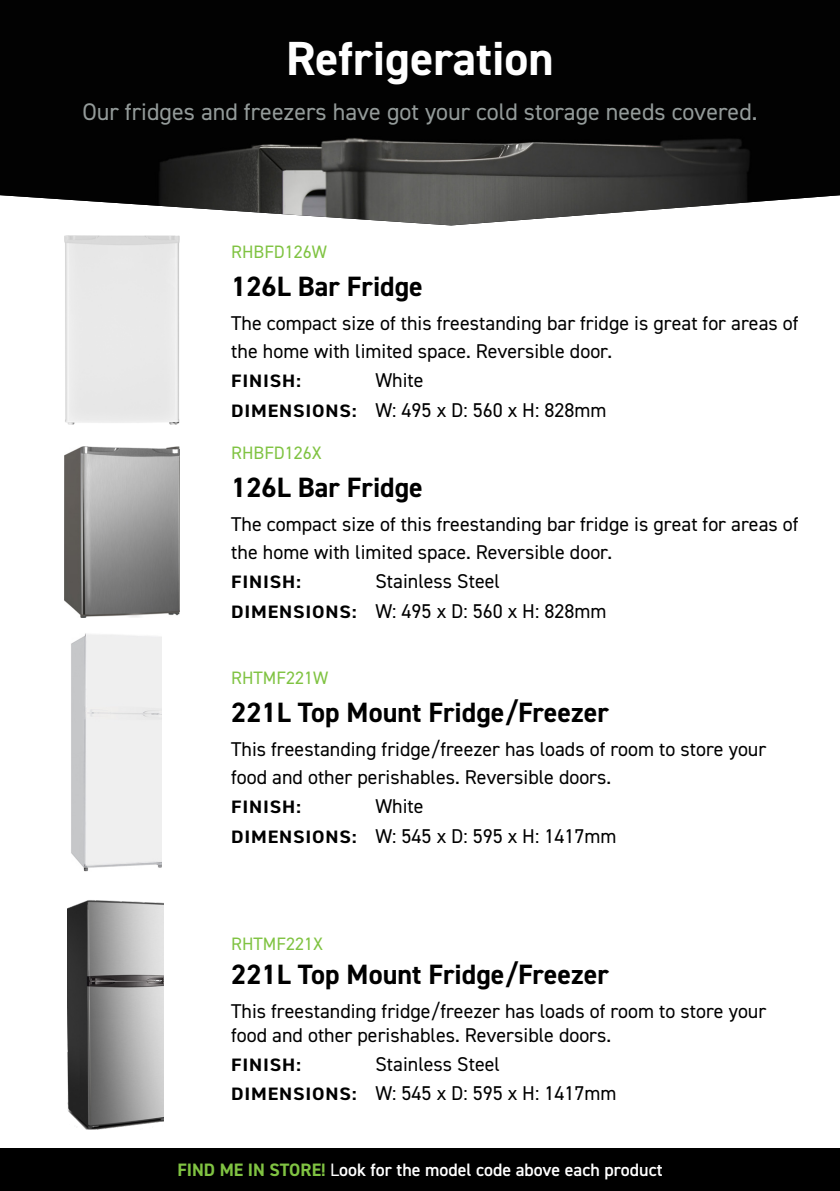
<style>
.page{position:relative;width:840px;height:1191px;background:#fff}
.page>*{position:absolute;margin:0;border:0;box-sizing:border-box;transform-origin:0 0}
.t1{font:700 48px "DIN2014";color:#fff}
.t2{font:700 28px "DIN2014";color:#000}
.t3{font:24px "DIN2014";color:#949b9a}
.t4{font:20px/29.6px "DIN2014";color:#000}
.t5{font:600 18px "DIN2014";color:#fff}
.t6{font:18px "DIN2014";color:#80c342}
.t7{font:700 18px "DIN2014";letter-spacing:.04em;color:#000;scale:1.11 1}
.s1{font-weight:700;font-size:18px}
.s2{font-weight:700;color:#80c342}
.s3{font-weight:400}
</style>
<div class="page">
<img style="left:64px;top:236px;width:115px;height:188px">
<img style="left:64px;top:446px;width:115px;height:172px">
<img style="left:71px;top:633px;width:90px;height:238px">
<img style="left:0;top:0;width:839px;height:225px">
<div style="left:0;top:1148px;width:839px;height:43px;background:#000"></div>
<img style="left:68px;top:900px;width:95px;height:229px">
<h1 class="t1" style="left:286px;top:26px;width:269px">Refrigeration</h1>
<p class="t3" style="left:82px;top:97px;width:676px">Our fridges and freezers have got your cold storage needs covered.</p>
<p class="t6" style="left:231px;top:240px;width:97px">RHBFD126W</p>
<h2 class="t2" style="left:231px;top:268px;width:193px">126L Bar Fridge</h2>
<p class="t4" style="left:231px;top:309px;width:568px;line-height:28px">The compact size of this freestanding bar fridge is great for areas of the home with limited space. Reversible door.</p>
<p class="t7" style="left:231px;top:369px;width:64px">FINISH:</p>
<p class="t4" style="left:231px;top:365px;width:376px;text-indent:144px">White<br><span class="s1">DIMENSIONS:</span> W: 495 x D: 560 x H: 828mm</p>
<p class="t6" style="left:231px;top:441px;width:92px">RHBFD126X</p>
<h2 class="t2" style="left:231px;top:469px;width:193px">126L Bar Fridge</h2>
<p class="t4" style="left:231px;top:510px;width:568px;line-height:28px">The compact size of this freestanding bar fridge is great for areas of the home with limited space. Reversible door.</p>
<p class="t7" style="left:231px;top:570px;width:64px">FINISH:</p>
<p class="t4" style="left:231px;top:566px;width:376px;text-indent:144px">Stainless Steel<br><span class="s1">DIMENSIONS:</span> W: 495 x D: 560 x H: 828mm</p>
<p class="t6" style="left:231px;top:666px;width:98px">RHTMF221W</p>
<h2 class="t2" style="left:231px;top:694px;width:379px">221L Top Mount Fridge/Freezer</h2>
<p class="t4" style="left:231px;top:734px;width:536px;line-height:28px">This freestanding fridge/freezer has loads of room to store your food and other perishables. Reversible doors.</p>
<p class="t7" style="left:231px;top:794px;width:64px">FINISH:</p>
<p class="t4" style="left:231px;top:791px;width:386px;text-indent:144px">White<br><span class="s1">DIMENSIONS:</span> W: 545 x D: 595 x H: 1417mm</p>
<p class="t6" style="left:231px;top:932px;width:93px">RHTMF221X</p>
<h2 class="t2" style="left:231px;top:955px;width:379px">221L Top Mount Fridge/Freezer</h2>
<p class="t4" style="left:231px;top:998px;width:536px;line-height:24px">This freestanding fridge/freezer has loads of room to store your food and other perishables. Reversible doors.</p>
<p class="t7" style="left:231px;top:1052px;width:64px">FINISH:</p>
<p class="t4" style="left:231px;top:1048px;width:386px;text-indent:144px">Stainless Steel<br><span class="s1">DIMENSIONS:</span> W: 545 x D: 595 x H: 1417mm</p>
<p class="t5" style="left:177px;top:1157px;width:486px"><span class="s2">FIND ME IN STORE!</span> <span class="s3">L</span>ook for the model code above each product</p>
</div>
